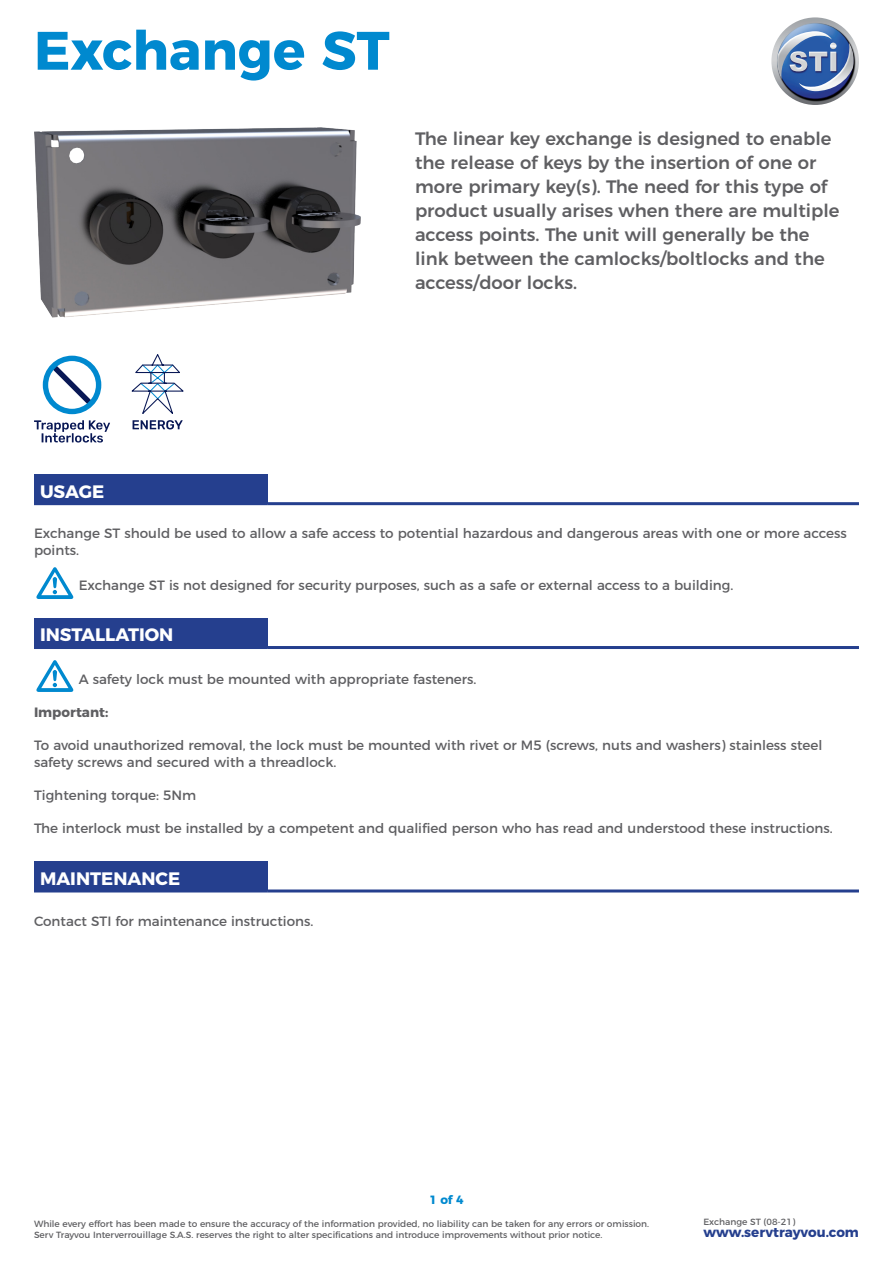
<style>
.page{position:relative;width:893px;height:1263px;background:#fff}
.page>*{position:absolute;margin:0;border:0;box-sizing:border-box;transform-origin:0 0}
.t1{font:700 54px "Montserrat";color:#0089cf}
.Product_Description{font:500 18px/24px "Montserrat";color:#5f5f62}
.Headers{font:700 18px "Montserrat";color:#fff}
.Free_Text{font:13.5px/16.2px "Montserrat";color:#5f5f62}
.t2{font:700 13.5px "Montserrat";color:#253f8e}
.Free_Text-2{font:700 13.5px "Montserrat";color:#5f5f62}
.t3{font:700 12px "Montserrat";color:#0089cf}
.t4{font:9px/10.8px "Montserrat";color:#5f5f62}
</style>
<div class="page">
<img style="left:34px;top:128px;width:326px;height:189px">
<svg style="left:131px;top:354px;width:53px;height:75px"></svg>
<svg style="left:46px;top:358px;width:52px;height:53px"></svg>
<div style="left:43px;top:356px;width:58px;height:58px;border:5px solid #0089cf;border-radius:50%"></div>
<svg style="left:34px;top:420px;width:76px;height:22px"></svg>
<div style="left:34px;top:474px;width:234px;height:30px;background:#253f8e"></div>
<hr style="left:34px;top:502px;width:234px;height:3px;background:#253f8e">
<hr style="left:268px;top:502px;width:591px;height:3px;background:#253f8e">
<svg style="left:36px;top:567px;width:37px;height:32px"></svg>
<div style="left:34px;top:618px;width:234px;height:29px;background:#253f8e"></div>
<hr style="left:34px;top:646px;width:234px;height:3px;background:#253f8e">
<hr style="left:268px;top:646px;width:591px;height:3px;background:#253f8e">
<svg style="left:36px;top:660px;width:37px;height:32px"></svg>
<div style="left:34px;top:861px;width:234px;height:30px;background:#253f8e"></div>
<hr style="left:34px;top:889px;width:234px;height:3px;background:#253f8e">
<hr style="left:268px;top:889px;width:591px;height:3px;background:#253f8e">
<img style="left:771px;top:17px;width:88px;height:88px;border-radius:44px">
<img style="left:778px;top:24px;width:75px;height:74px">
<img style="left:777px;top:31px;width:55px;height:48px">
<img style="left:799px;top:43px;width:55px;height:48px">
<h1 class="t1" style="left:34px;top:6px;width:357px">Exchange ST</h1>
<p class="Product_Description" style="left:415px;top:125px;width:426px">The linear key exchange is designed to enable the release of keys by the insertion of one or more primary key(s). The need for this type of product usually arises when there are multiple access points. The unit will generally be the link between the camlocks/boltlocks and the access/door locks.</p>
<p class="Headers" style="left:40px;top:476px;width:66px">USAGE</p>
<p class="Free_Text" style="left:34px;top:524px;width:814px">Exchange ST should be used to allow a safe access to potential hazardous and dangerous areas with one or more access points.</p>
<p class="Free_Text" style="left:79px;top:575px;width:656px">Exchange ST is not designed for security purposes, such as a safe or external access to a building.</p>
<p class="Headers" style="left:40px;top:620px;width:135px">INSTALLATION</p>
<p class="Free_Text" style="left:79px;top:670px;width:399px">A safety lock must be mounted with appropriate fasteners.</p>
<p class="Free_Text-2" style="left:34px;top:701px;width:76px">Important:</p>
<p class="Free_Text" style="left:34px;top:736px;width:790px">To avoid unauthorized removal, the lock must be mounted with rivet or M5 (screws, nuts and washers) stainless steel safety screws and secured with a threadlock.</p>
<p class="Free_Text" style="left:34px;top:786px;width:164px">Tightening torque: 5Nm</p>
<p class="Free_Text" style="left:34px;top:819px;width:800px">The interlock must be installed by a competent and qualified person who has read and understood these instructions.</p>
<p class="Headers" style="left:40px;top:864px;width:142px">MAINTENANCE</p>
<p class="Free_Text" style="left:34px;top:912px;width:281px">Contact STI for maintenance instructions.</p>
<p class="t3" style="left:429px;top:1190px;width:36px">1 of 4</p>
<p class="t4" style="left:34px;top:1217px;width:617px">While every effort has been made to ensure the accuracy of the information provided, no liability can be taken for any errors or omission.<br>Serv Trayvou Interverrouillage S.A.S. reserves the right to alter specifications and introduce improvements without prior notice.</p>
<p class="t4" style="left:703px;top:1215px;width:93px">Exchange ST (08-21)</p>
<p class="t2" style="left:703px;top:1221px;width:157px">www.servtrayvou.com</p>
</div>
